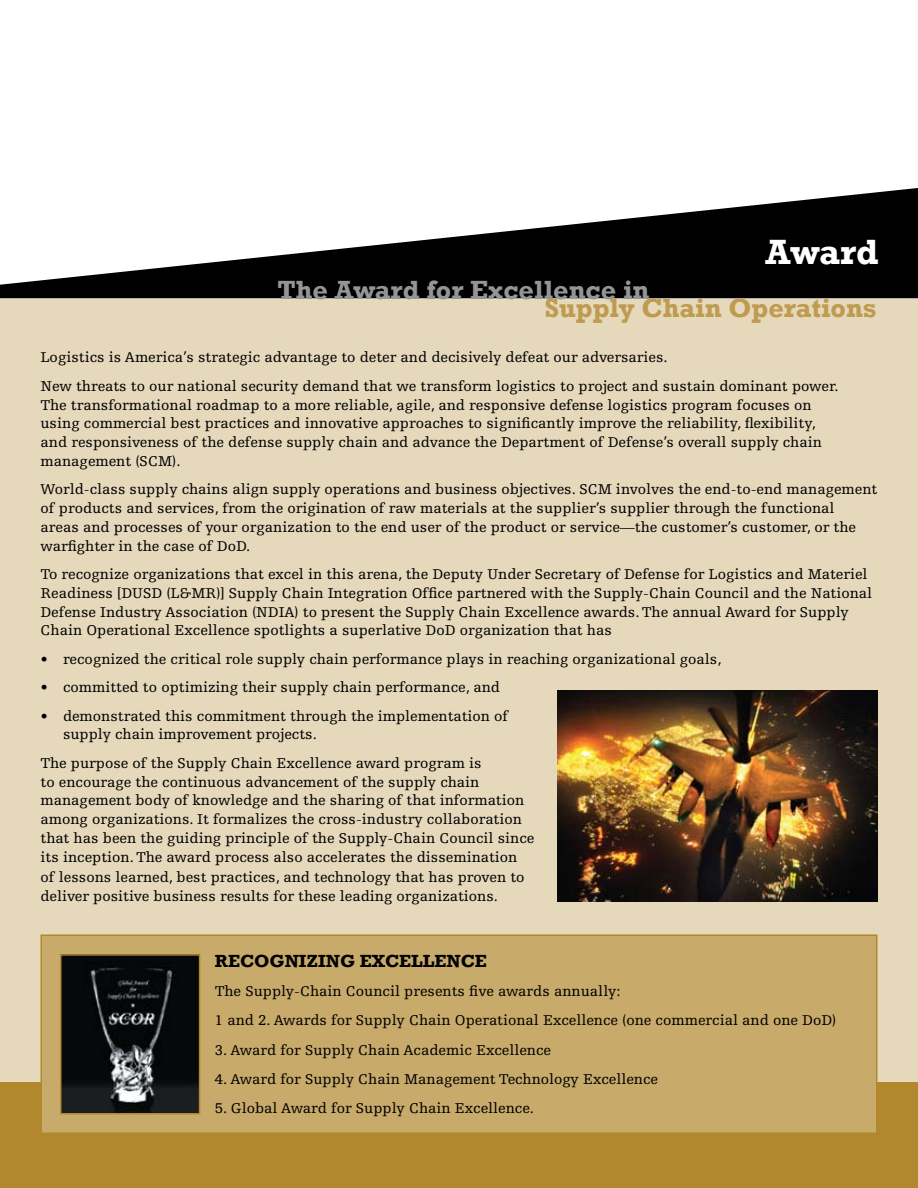
<style>
.page{position:relative;width:918px;height:1188px;background:#fff}
.page>*{position:absolute;margin:0;border:0;box-sizing:border-box;transform-origin:0 0}
.t1{font:700 36px "Rockwell";letter-spacing:-.005em;color:#fff}
.t2{font:700 27px "Rockwell";color:#939598}
.t3{font:700 27px "Rockwell";color:#be9b4e}
.t4{font:700 18px "Rockwell";color:#000}
.t5{font:15px/18.8px "Egyptienne FLT Std";color:#000}
</style>
<div class="page">
<div style="left:0;top:299px;width:918px;height:889px;background:#b1882d"></div>
<svg style="left:0;top:188px;width:917px;height:111px;fill:#000"></svg>
<div style="left:0;top:299px;width:918px;height:783px;background:#e5d8bb"></div>
<div style="left:40px;top:934px;width:838px;height:200px;background:#c8aa6b;border:2px solid #b1882d"></div>
<img style="left:63px;top:957px;width:134px;height:154px">
<div style="left:60px;top:954px;width:140px;height:160px;border:2px solid #b1882d"></div>
<img style="left:558px;top:691px;width:320px;height:211px">
<svg style="left:917px;top:188px;width:1px;height:111px"></svg>
<p class="t1" style="left:766px;top:230px;width:115px">Award</p>
<p class="t2" style="left:277px;top:274px;width:374px">The Award for Excellence in</p>
<p class="t3" style="left:545px;top:292px;width:333px">Supply Chain Operations</p>
<p class="t5" style="left:40px;top:343px;width:800px;line-height:28.5px">Logistics is America’s strategic advantage to deter and decisively defeat our adversaries.<br>New threats to our national security demand that we transform logistics to project and sustain dominant power.</p>
<p class="t5" style="left:40px;top:396px;width:783px">The transformational roadmap to a more reliable, agile, and responsive defense logistics program focuses on using commercial best practices and innovative approaches to significantly improve the reliability, flexibility, and responsiveness of the defense supply chain and advance the Department of Defense’s overall supply chain management (SCM).</p>
<p class="t5" style="left:40px;top:480px;width:838px">World-class supply chains align supply operations and business objectives. SCM involves the end-to-end management of products and services, from the origination of raw materials at the supplier’s supplier through the functional<br>areas and processes of your organization to the end user of the product or service—the customer’s customer, or the warfighter in the case of DoD.</p>
<p class="t5" style="left:40px;top:565px;width:833px">To recognize organizations that excel in this arena, the Deputy Under Secretary of Defense for Logistics and Materiel Readiness [DUSD (L&amp;MR)] Supply Chain Integration Office partnered with the Supply-Chain Council and the National Defense Industry Association (NDIA) to present the Supply Chain Excellence awards. The annual Award for Supply Chain Operational Excellence spotlights a superlative DoD organization that has</p>
<p class="t5" style="left:40px;top:650px;width:683px">• recognized the critical role supply chain performance plays in reaching organizational goals,</p>
<p class="t5" style="left:40px;top:678px;width:461px">• committed to optimizing their supply chain performance, and</p>
<p class="t5" style="left:63px;top:707px;width:447px;text-indent:-22px">• demonstrated this commitment through the implementation of supply chain improvement projects.</p>
<p class="t5" style="left:40px;top:754px;width:495px">The purpose of the Supply Chain Excellence award program is<br>to encourage the continuous advancement of the supply chain management body of knowledge and the sharing of that information among organizations. It formalizes the cross-industry collaboration that has been the guiding principle of the Supply-Chain Council since its inception. The award process also accelerates the dissemination of lessons learned, best practices, and technology that has proven to deliver positive business results for these leading organizations.</p>
<p class="t4" style="left:215px;top:950px;width:273px">RECOGNIZING EXCELLENCE</p>
<p class="t5" style="left:215px;top:977px;width:623px;line-height:29.2px">The Supply-Chain Council presents five awards annually:<br>1 and 2. Awards for Supply Chain Operational Excellence (one commercial and one DoD)</p>
<p class="t5" style="left:215px;top:1040px;width:338px">3. Award for Supply Chain Academic Excellence</p>
<p class="t5" style="left:215px;top:1070px;width:445px">4. Award for Supply Chain Management Technology Excellence</p>
<p class="t5" style="left:215px;top:1099px;width:321px">5. Global Award for Supply Chain Excellence.</p>
</div>
